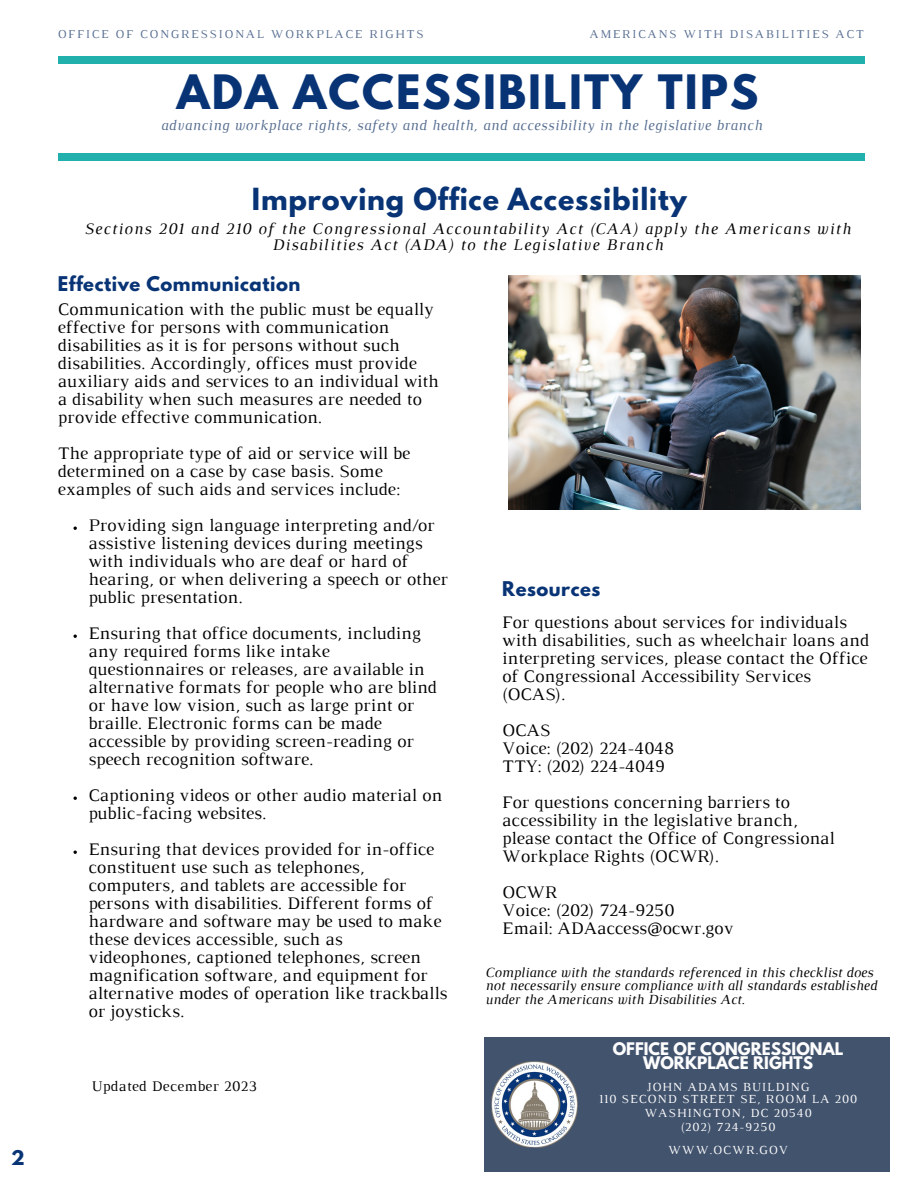
<style>
.page{position:relative;width:918px;height:1188px;background:#fff}
.page>*{position:absolute;margin:0;border:0;box-sizing:border-box;transform-origin:0 0}
.t1{font:700 42px "League Spartan";letter-spacing:.05em;color:#083476}
.t2{font:700 27px "League Spartan";letter-spacing:.03em;color:#083476}
.t3{font:18px/18px "Luthier";letter-spacing:.005em;color:#000}
.t4{font:700 18px "League Spartan";letter-spacing:.03em;color:#083476}
.t5{font:italic 16.5px/15.8px "Luthier";letter-spacing:.07em;color:#000;text-align:center}
.t6{font:700 15.45px/14.7px "League Spartan";letter-spacing:.005em;color:#fdfdfd;text-align:center}
.t7{font:italic 15px "Luthier";letter-spacing:.03em;color:#576e91}
.t8{font:15px "Luthier";letter-spacing:.03em;color:#000}
.t9{font:italic 14.25px/13.5px "Luthier";letter-spacing:.005em;color:#000}
.t10{font:12.6px "Luthier";letter-spacing:.075em;color:#fdfdfd}
.t11{font:12.3px "Luthier";letter-spacing:.14em;color:#576e91}
</style>
<div class="page">
<div style="left:58px;top:57px;width:806px;height:7px;background:#21b0ac"></div>
<div style="left:58px;top:153px;width:806px;height:8px;background:#21b0ac"></div>
<div style="left:484px;top:1037px;width:405px;height:135px;background:#42536e"></div>
<img style="left:492px;top:1062px;width:86px;height:86px">
<img style="left:509px;top:275px;width:352px;height:234px">
<p class="t4" style="left:11px;top:1149px;width:15px">2</p>
<p class="t11" style="left:58px;top:29px;width:367px">OFFICE OF CONGRESSIONAL WORKPLACE RIGHTS</p>
<p class="t11" style="left:589px;top:29px;width:276px">AMERICANS WITH DISABILITIES ACT</p>
<h1 class="t1" style="left:177px;top:71px;width:583px">ADA ACCESSIBILITY TIPS</h1>
<p class="t7" style="left:161px;top:120px;width:603px">advancing workplace rights, safety and health, and accessibility in the legislative branch</p>
<h2 class="t2" style="left:252px;top:185px;width:436px">Improving Office Accessibility</h2>
<p class="t5" style="left:84px;top:222px;width:768px">Sections 201 and 210 of the Congressional Accountability Act (CAA) apply the Americans with<br>Disabilities Act (ADA) to the Legislative Branch</p>
<h3 class="t4" style="left:58px;top:274px;width:244px">Effective Communication</h3>
<p class="t3" style="left:58px;top:302px;width:383px">Communication with the public must be equally effective for persons with communication disabilities as it is for persons without such disabilities. Accordingly, offices must provide auxiliary aids and services to an individual with a disability when such measures are needed to provide effective communication.</p>
<p class="t3" style="left:58px;top:446px;width:354px">The appropriate type of aid or service will be determined on a case by case basis. Some examples of such aids and services include:</p>
<p class="t3" style="left:88px;top:518px;width:361px">Providing sign language interpreting and/or assistive listening devices during meetings with individuals who are deaf or hard of hearing, or when delivering a speech or other public presentation.</p>
<p class="t3" style="left:88px;top:626px;width:350px">Ensuring that office documents, including any required forms like intake questionnaires or releases, are available in alternative formats for people who are blind or have low vision, such as large print or braille. Electronic forms can be made accessible by providing screen-reading or speech recognition software.</p>
<p class="t3" style="left:88px;top:788px;width:355px">Captioning videos or other audio material on public-facing websites.</p>
<p class="t3" style="left:88px;top:842px;width:361px">Ensuring that devices provided for in-office constituent use such as telephones, computers, and tablets are accessible for persons with disabilities. Different forms of hardware and software may be used to make these devices accessible, such as videophones, captioned telephones, screen magnification software, and equipment for alternative modes of operation like trackballs or joysticks.</p>
<p class="t8" style="left:92px;top:1080px;width:167px">Updated December 2023</p>
<h3 class="t4" style="left:502px;top:580px;width:100px">Resources</h3>
<p class="t3" style="left:502px;top:614px;width:368px">For questions about services for individuals with disabilities, such as wheelchair loans and interpreting services, please contact the Office of Congressional Accessibility Services (OCAS).</p>
<p class="t3" style="left:502px;top:722px;width:50px">OCAS</p>
<p class="t3" style="left:502px;top:740px;width:173px">Voice: (202) 224-4048<br>TTY: (202) 224-4049</p>
<p class="t3" style="left:502px;top:794px;width:334px">For questions concerning barriers to accessibility in the legislative branch, please contact the Office of Congressional Workplace Rights (OCWR).</p>
<p class="t3" style="left:502px;top:884px;width:56px">OCWR</p>
<p class="t3" style="left:502px;top:902px;width:173px">Voice: (202) 724-9250</p>
<p class="t3" style="left:502px;top:920px;width:233px">Email: ADAaccess@ocwr.gov</p>
<p class="t9" style="left:485px;top:967px;width:393px">Compliance with the standards referenced in this checklist does not necessarily ensure compliance with all standards established under the Americans with Disabilities Act.</p>
<p class="t6" style="left:613px;top:1043px;width:232px">OFFICE OF CONGRESSIONAL<br>WORKPLACE RIGHTS</p>
<p class="t10" style="left:646px;top:1082px;width:165px">JOHN ADAMS BUILDING</p>
<p class="t10" style="left:599px;top:1095px;width:259px">110 SECOND STREET SE, ROOM LA 200</p>
<p class="t10" style="left:645px;top:1108px;width:169px">WASHINGTON, DC 20540</p>
<p class="t10" style="left:681px;top:1122px;width:96px">(202) 724-9250</p>
<p class="t10" style="left:668px;top:1145px;width:121px">WWW.OCWR.GOV</p>
</div>
